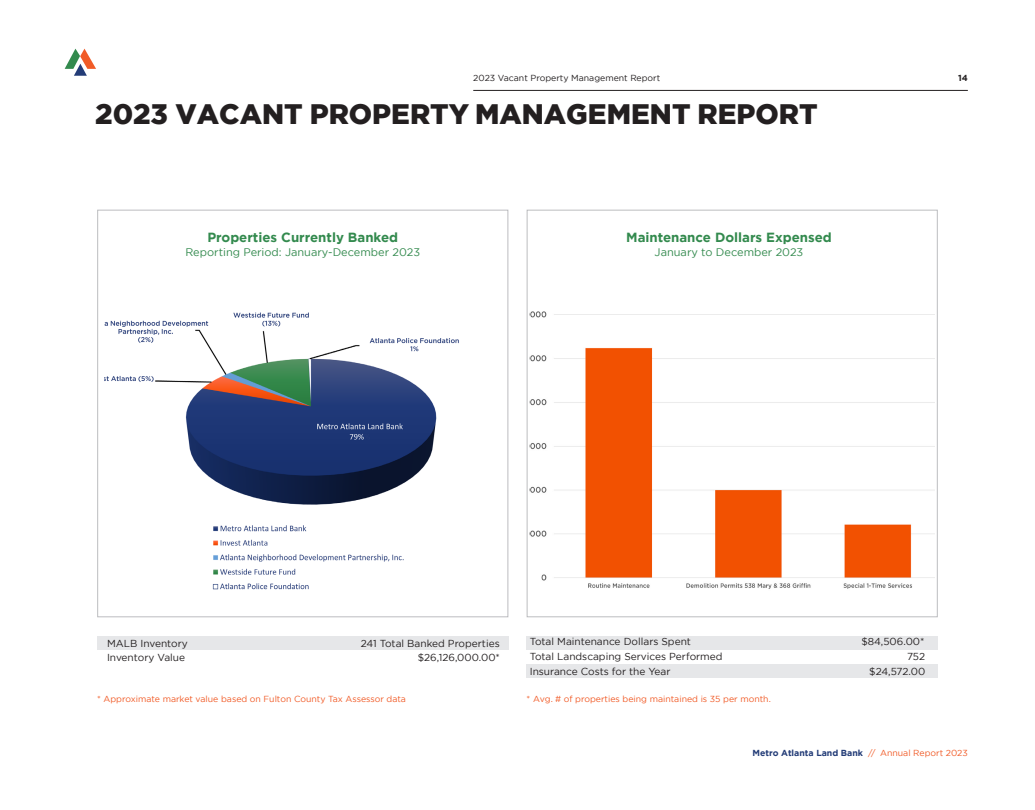
<style>
.page{position:relative;width:1035px;height:810px;background:#fff}
.page>*{position:absolute;margin:0;border:0;box-sizing:border-box;transform-origin:0 0}
.t1{font:900 28.12px "Gotham";color:#231f20}
.t2{font:700 13.25px "Gotham";color:#338a4e}
.t3{font:11px "Gotham";color:#338a4e}
.t4{font:10.12px "Gotham";color:#231f20}
.t5{font:8.75px "Gotham";color:#f15b27}
.t6{font:700 8.75px "Gotham";color:#233c77}
.t7{font:8.75px "Gotham";color:#231f20}
.t8{font:700 8.75px "Gotham";color:#231f20}
.s1{font-weight:400;color:#f15b27}
</style>
<div class="page">
<svg style="left:65px;top:49px;width:31px;height:27px"></svg>
<hr style="left:473px;top:90px;width:495px;height:1px;background:#231f20">
<div style="left:97px;top:210px;width:411px;height:407px;background:#fff;border:1px solid #bcbdc0"></div>
<div style="left:527px;top:636px;width:411px;height:13px;background:#e6e7e9"></div>
<div style="left:527px;top:664px;width:411px;height:14px;background:#e6e7e9"></div>
<div style="left:97px;top:636px;width:411px;height:13px;background:#e6e7e9"></div>
<div style="left:527px;top:210px;width:411px;height:407px;background:#fff;border:1px solid #bcbdc0"></div>
<img style="left:104px;top:312px;width:355px;height:278px">
<img style="left:530px;top:311px;width:405px;height:278px">
<p class="t7" style="left:473px;top:72px;width:189px">2023 Vacant Property Management Report</p>
<p class="t8" style="left:958px;top:72px;width:11px">14</p>
<p class="t1" style="left:95px;top:95px;width:724px">2023 VACANT PROPERTY MANAGEMENT REPORT</p>
<p class="t2" style="left:207px;top:229px;width:192px">Properties Currently Banked</p>
<p class="t3" style="left:185px;top:245px;width:236px">Reporting Period: January-December 2023</p>
<p class="t2" style="left:626px;top:229px;width:207px">Maintenance Dollars Expensed</p>
<p class="t3" style="left:655px;top:245px;width:150px">January to December 2023</p>
<p class="t4" style="left:107px;top:637px;width:82px">MALB Inventory</p>
<p class="t4" style="left:361px;top:637px;width:140px">241 Total Banked Properties</p>
<p class="t4" style="left:107px;top:651px;width:80px">Inventory Value</p>
<p class="t4" style="left:418px;top:651px;width:84px">$26,126,000.00*</p>
<p class="t4" style="left:530px;top:635px;width:163px">Total Maintenance Dollars Spent</p>
<p class="t4" style="left:861px;top:635px;width:65px">$84,506.00*</p>
<p class="t4" style="left:530px;top:650px;width:194px">Total Landscaping Services Performed</p>
<p class="t4" style="left:907px;top:650px;width:19px">752</p>
<p class="t4" style="left:530px;top:665px;width:142px">Insurance Costs for the Year</p>
<p class="t4" style="left:869px;top:665px;width:58px">$24,572.00</p>
<p class="t5" style="left:97px;top:694px;width:310px">* Approximate market value based on Fulton County Tax Assessor data</p>
<p class="t5" style="left:527px;top:694px;width:246px">* Avg. # of properties being maintained is 35 per month.</p>
<p class="t6" style="left:753px;top:747px;width:217px">Metro Atlanta Land Bank <span class="s1">// Annual Report 2023</span></p>
</div>
